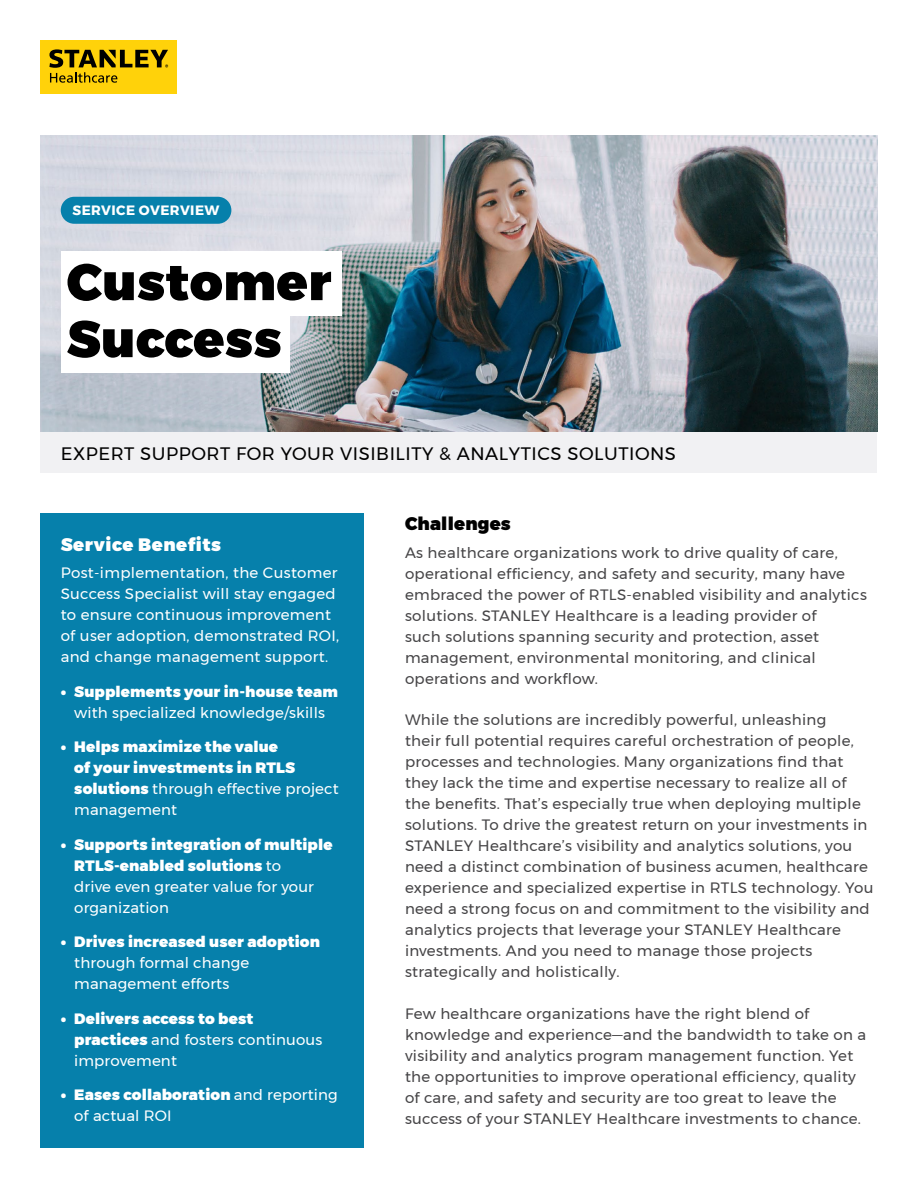
<style>
.page{position:relative;width:918px;height:1188px;background:#fff}
.page>*{position:absolute;margin:0;border:0;box-sizing:border-box;transform-origin:0 0}
.t1{font:900 51px/57px "Montserrat";letter-spacing:.01em;color:#000}
.t2{font:18px "Montserrat";letter-spacing:.03em;color:#000}
.t3{font:900 18px "Montserrat";letter-spacing:.03em;color:#fff}
.t4{font:900 18px "Montserrat";letter-spacing:.01em;color:#000}
.t5{font:15px/21px "Montserrat";letter-spacing:.02em;color:#464547}
.t6{font:15px/21px "Montserrat";letter-spacing:.02em;color:#fff}
.t7{font:900 15px/21px "Montserrat";letter-spacing:.01em;color:#fff}
.t8{font:700 13.5px "Montserrat";letter-spacing:.03em;color:#fff}
.s1{font-weight:400}
.s2{font-weight:900}
</style>
<div class="page">
<img style="left:40px;top:135px;width:838px;height:297px">
<div style="left:40px;top:513px;width:324px;height:635px;background:#0680ab"></div>
<div style="left:40px;top:40px;width:137px;height:54px;background:#ffd20a"></div>
<svg style="left:49px;top:49px;width:119px;height:34px"></svg>
<div style="left:61px;top:197px;width:170px;height:27px;background:#0680ab;border-radius:14px"></div>
<div style="left:61px;top:251px;width:280px;height:65px;background:#fff"></div>
<div style="left:61px;top:308px;width:228px;height:65px;background:#fff"></div>
<div style="left:40px;top:432px;width:838px;height:40px;background:#f1f1f3"></div>
<p class="t8" style="left:73px;top:199px;width:148px">SERVICE OVERVIEW</p>
<h1 class="t1" style="left:67px;top:254px;width:266px">Customer<br>Success</h1>
<p class="t2" style="left:61px;top:440px;width:617px">EXPERT SUPPORT FOR YOUR VISIBILITY &amp; ANALYTICS SOLUTIONS</p>
<p class="t3" style="left:61px;top:529px;width:162px">Service Benefits</p>
<p class="t6" style="left:61px;top:562px;width:280px">Post-implementation, the Customer Success Specialist will stay engaged to ensure continuous improvement of user adoption, demonstrated ROI, and change management support.</p>
<p class="t7" style="left:61px;top:681px;width:279px">• Supplements your in-house team</p>
<p class="t6" style="left:74px;top:702px;width:252px">with specialized knowledge/skills</p>
<p class="t7" style="left:74px;top:737px;width:266px;text-indent:-14px">• Helps maximize the value<br>of your investments in RTLS solutions <span class="s1">through effective project management</span></p>
<p class="t7" style="left:74px;top:834px;width:260px;text-indent:-14px">• Supports integration of multiple<br>RTLS-enabled solutions <span class="s1">to<br>drive even greater value for your organization</span></p>
<p class="t7" style="left:61px;top:932px;width:261px">• Drives increased user adoption</p>
<p class="t6" style="left:74px;top:952px;width:177px">through formal change management efforts</p>
<p class="t6" style="left:74px;top:1008px;width:250px;text-indent:-14px"><span class="s2">• Delivers access to best practices</span> and fosters continuous improvement</p>
<p class="t6" style="left:74px;top:1084px;width:265px;text-indent:-14px"><span class="s2">• Eases collaboration</span> and reporting of actual ROI</p>
<p class="t4" style="left:405px;top:509px;width:107px">Challenges</p>
<p class="t5" style="left:405px;top:542px;width:463px">As healthcare organizations work to drive quality of care, operational efficiency, and safety and security, many have embraced the power of RTLS-enabled visibility and analytics solutions. STANLEY Healthcare is a leading provider of<br>such solutions spanning security and protection, asset management, environmental monitoring, and clinical operations and workflow.</p>
<p class="t5" style="left:405px;top:709px;width:470px">While the solutions are incredibly powerful, unleashing<br>their full potential requires careful orchestration of people, processes and technologies. Many organizations find that they lack the time and expertise necessary to realize all of the benefits. That’s especially true when deploying multiple solutions. To drive the greatest return on your investments in STANLEY Healthcare’s visibility and analytics solutions, you need a distinct combination of business acumen, healthcare experience and specialized expertise in RTLS technology. You need a strong focus on and commitment to the visibility and analytics projects that leverage your STANLEY Healthcare investments. And you need to manage those projects strategically and holistically.</p>
<p class="t5" style="left:405px;top:1003px;width:463px">Few healthcare organizations have the right blend of knowledge and experience—and the bandwidth to take on a visibility and analytics program management function. Yet the opportunities to improve operational efficiency, quality of care, and safety and security are too great to leave the success of your STANLEY Healthcare investments to chance.</p>
</div>
